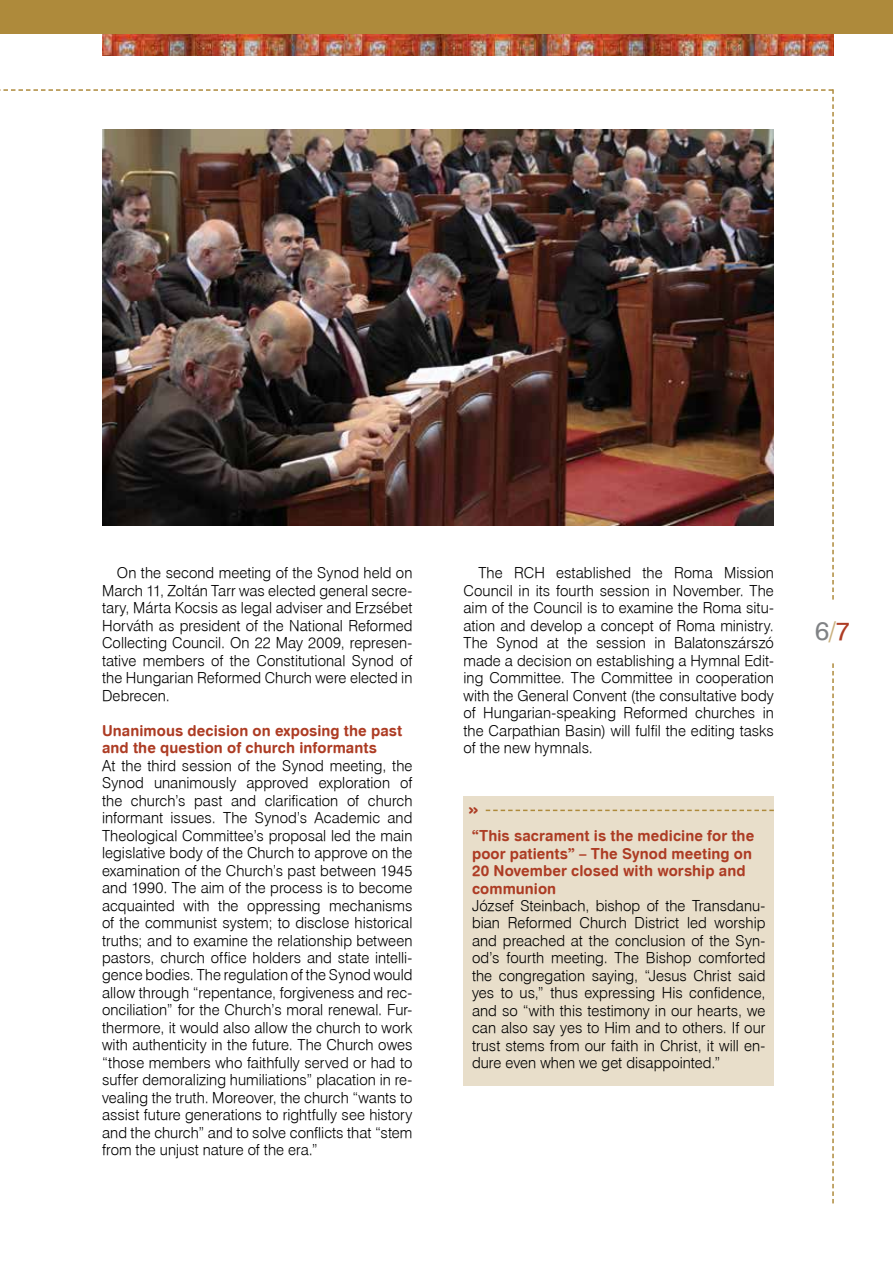
<style>
.page{position:relative;width:893px;height:1263px;background:#fff}
.page>*{position:absolute;margin:0;border:0;box-sizing:border-box;transform-origin:0 0}
.t1{font:25.5px "Swiss 721 PFL";color:#808285}
.t2{font:700 21px "Swiss 721 Rd PFL";color:#ad3c24}
.t3{font:15px/17.5px "Swiss 721 Lt PFL";letter-spacing:.005em;color:#000;text-align:justify}
.t4{font:700 15px/17.5px "Swiss 721 Rd PFL";letter-spacing:.005em;color:#ad3c24}
.s1{color:#c9b07e}
.s2{color:#ad3c24}
</style>
<div class="page">
<div style="left:0;top:0;width:893px;height:34px;background:#ae8a3b"></div>
<img style="left:102px;top:34px;width:731px;height:21px">
<div style="left:463px;top:796px;width:311px;height:290px;background:#e8deca"></div>
<svg style="left:832px;top:663px;width:2px;height:540px"></svg>
<svg style="left:486px;top:810px;width:288px;height:1px"></svg>
<img style="left:0;top:89px;width:834px;height:511px">
<p class="t3" style="left:102px;top:564px;width:312px;text-indent:15px">On the second meeting of the Synod held on March 11, Zoltán Tarr was elected general secre&shy;tary, Márta Kocsis as legal adviser and Erzsébet Horváth as president of the National Reformed Collecting Council. On 22 May 2009, represen&shy;tative members of the Constitutional Synod of the Hungarian Reformed Church were elected in Debrecen.</p>
<p class="t4" style="left:102px;top:721px;width:302px">Unanimous decision on exposing the past and the question of church informants</p>
<p class="t3" style="left:102px;top:756px;width:312px">At the third session of the Synod meeting, the Synod unanimously approved exploration of the church’s past and clarification of church informant issues. The Synod’s Academic and Theological Committee’s proposal led the main legislative body of the Church to approve on the examination of the Church’s past between 1945 and 1990. The aim of the process is to become acquainted with the oppressing mechanisms of the communist system; to disclose historical truths; and to examine the relationship between pastors, church office holders and state intelli&shy;gence bodies. The regulation of the Synod would allow through “repentance, forgiveness and rec&shy;onciliation” for the Church’s moral renewal. Fur&shy;thermore, it would also allow the church to work with authenticity in the future. The Church owes “those members who faithfully served or had to suffer demoralizing humiliations” placation in re&shy;vealing the truth. Moreover, the church “wants to assist future generations to rightfully see history and the church” and to solve conflicts that “stem from the unjust nature of the era.”</p>
<p class="t3" style="left:463px;top:564px;width:312px;text-indent:15px">The RCH established the Roma Mission Council in its fourth session in November. The aim of the Council is to examine the Roma situ&shy;ation and develop a concept of Roma ministry.<br>The Synod at the session in Balatonszárszó made a decision on establishing a Hymnal Edit&shy;ing Committee. The Committee in cooperation with the General Convent (the consultative body of Hungarian-speaking Reformed churches in the Carpathian Basin) will fulfil the editing tasks of the new hymnals.</p>
<h2 class="t2" style="left:468px;top:795px;width:11px">»</h2>
<p class="t4" style="left:472px;top:827px;width:284px">“This sacrament is the medicine for the poor patients” – The Synod meeting on<br>20 November closed with worship and communion</p>
<p class="t3" style="left:472px;top:897px;width:295px">József Steinbach, bishop of the Transdanu&shy;bian Reformed Church District led worship and preached at the conclusion of the Syn&shy;od’s fourth meeting. The Bishop comforted the congregation saying, “Jesus Christ said yes to us,” thus expressing His confidence, and so “with this testimony in our hearts, we can also say yes to Him and to others. If our trust stems from our faith in Christ, it will en&shy;dure even when we get disappointed.”</p>
<h1 class="t1" style="left:815px;top:615px;width:36px">6<span class="s1">/</span><span class="s2">7</span></h1>
</div>
